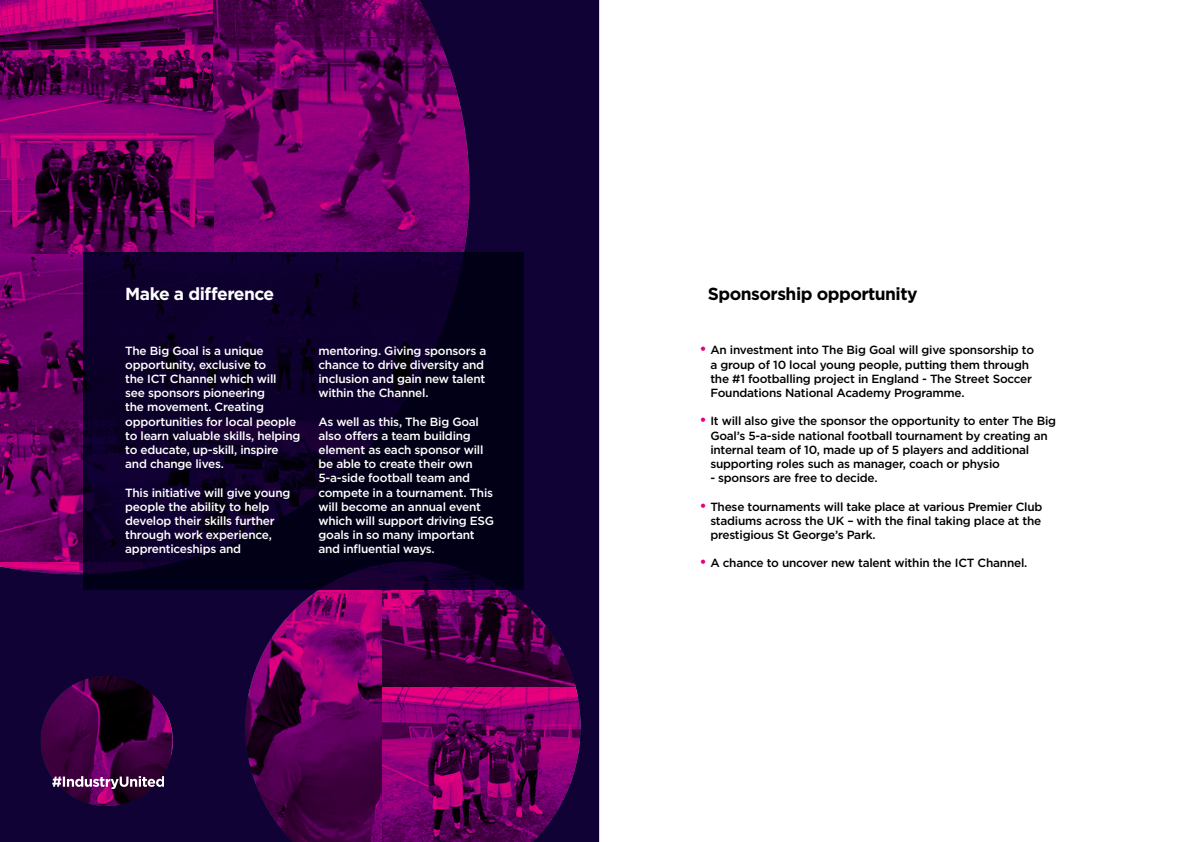
<style>
.page{position:relative;width:1191px;height:842px;background:#fff}
.page>*{position:absolute;margin:0;border:0;box-sizing:border-box;transform-origin:0 0}
.t1{font:700 17.5px "Gotham";letter-spacing:-.03em;color:#000}
.t2{font:700 17.5px "Gotham";letter-spacing:-.03em;color:#fff}
.t3{font:500 11.8px/14.2px "Gotham";letter-spacing:-.02em;color:#fff}
.t4{font:500 11.8px/14.2px "Gotham";letter-spacing:-.02em;color:#000}
.s1{font-size:15px;color:#e6007d}
</style>
<div class="page">
<div style="left:0;top:0;width:599px;height:842px;background:#100235"></div>
<svg style="left:0;top:0;width:469px;height:574px"></svg>
<svg style="left:245px;top:561px;width:335px;height:281px"></svg>
<svg style="left:41px;top:676px;width:132px;height:130px"></svg>
<svg style="left:52px;top:776px;width:112px;height:13px"></svg>
<svg style="left:84px;top:253px;width:440px;height:337px"></svg>
<h1 class="t2" style="left:125px;top:282px;width:151px">Make a difference</h1>
<p class="t3" style="left:125px;top:343px;width:177px">The Big Goal is a unique opportunity, exclusive to<br>the ICT Channel which will<br>see sponsors pioneering<br>the movement. Creating opportunities for local people to learn valuable skills, helping to educate, up-skill, inspire and change lives.</p>
<p class="t3" style="left:125px;top:485px;width:167px">This initiative will give young people the ability to help develop their skills further through work experience, apprenticeships and</p>
<p class="t3" style="left:318px;top:343px;width:169px">mentoring. Giving sponsors a chance to drive diversity and inclusion and gain new talent within the Channel.</p>
<p class="t3" style="left:318px;top:414px;width:177px">As well as this, The Big Goal also offers a team building element as each sponsor will be able to create their own<br>5-a-side football team and compete in a tournament. This will become an annual event which will support driving ESG goals in so many important and influential ways.</p>
<h1 class="t1" style="left:708px;top:282px;width:211px">Sponsorship opportunity</h1>
<p class="t4" style="left:710px;top:343px;width:325px;text-indent:-11px"><span class="s1">•</span> An investment into The Big Goal will give sponsorship to a group of 10 local young people, putting them through the #1 footballing project in England - The Street Soccer Foundations National Academy Programme.</p>
<p class="t4" style="left:710px;top:414px;width:347px;text-indent:-11px"><span class="s1">•</span> It will also give the sponsor the opportunity to enter The Big Goal’s 5-a-side national football tournament by creating an internal team of 10, made up of 5 players and additional supporting roles such as manager, coach or physio</p>
<p class="t4" style="left:710px;top:471px;width:169px">- sponsors are free to decide.</p>
<p class="t4" style="left:710px;top:499px;width:334px;text-align:justify;text-indent:-11px"><span class="s1">•</span> These tournaments will take place at various Premier Club stadiums across the UK – with the final taking place at the prestigious St George’s Park.</p>
<p class="t4" style="left:699px;top:556px;width:329px"><span class="s1">•</span> A chance to uncover new talent within the ICT Channel.</p>
</div>
